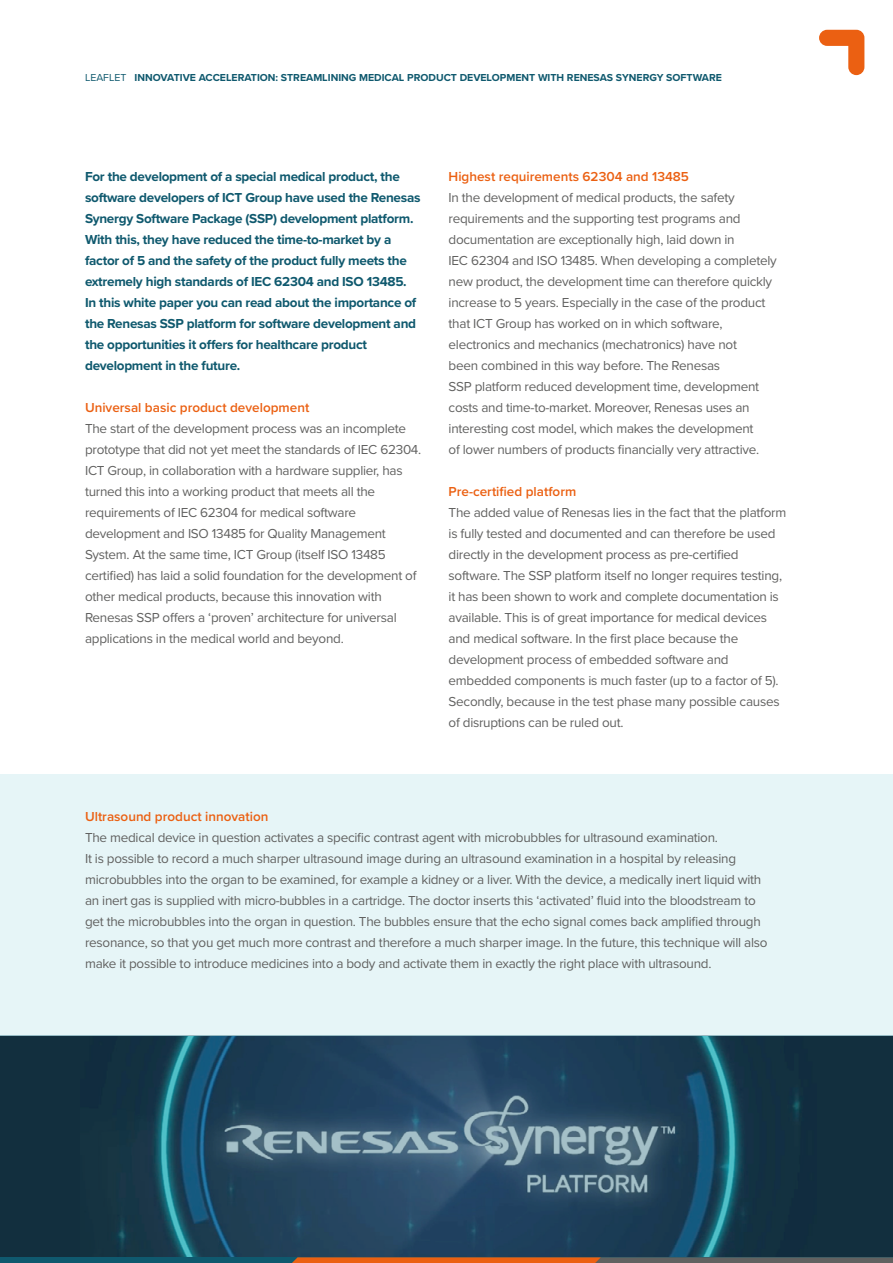
<style>
.page{position:relative;width:893px;height:1263px;background:#fff}
.page>*{position:absolute;margin:0;border:0;box-sizing:border-box;transform-origin:0 0}
.t1{font:13.5px/21px "Proxima Nova";letter-spacing:-.02em;color:#616160}
.t2{font:700 13.5px/21px "Proxima Nova";letter-spacing:-.02em;color:#0f596e}
.t3{font:600 13.5px "Proxima Nova";color:#eb6012}
.t4{font:700 10.5px "Proxima Nova";color:#0f596e}
.s1{font-weight:400}
</style>
<div class="page">
<svg style="left:819px;top:30px;width:45px;height:45px"></svg>
<div style="left:0;top:1257px;width:893px;height:6px;background:#0f596e"></div>
<svg style="left:292px;top:1257px;width:601px;height:6px;background:#9d5f3b"></svg>
<div style="left:0;top:774px;width:893px;height:261px;background:#e6f5f7"></div>
<svg style="left:0;top:1035px;width:893px;height:222px;background:#22455b"></svg>
<p class="t4" style="left:85px;top:70px;width:638px"><span class="s1">LEAFLET</span> INNOVATIVE ACCELERATION: STREAMLINING MEDICAL PRODUCT DEVELOPMENT WITH RENESAS SYNERGY SOFTWARE</p>
<p class="t2" style="left:85px;top:165px;width:337px">For the development of a special medical product, the software developers of ICT Group have used the Renesas Synergy Software Package (SSP) development platform.<br>With this, they have reduced the time-to-market by a factor of 5 and the safety of the product fully meets the extremely high standards of IEC 62304 and ISO 13485.<br>In this white paper you can read about the importance of the Renesas SSP platform for software development and the opportunities it offers for healthcare product development in the future.</p>
<p class="t3" style="left:85px;top:397px;width:226px">Universal basic product development</p>
<p class="t1" style="left:85px;top:417px;width:338px">The start of the development process was an incomplete prototype that did not yet meet the standards of IEC 62304.<br>ICT Group, in collaboration with a hardware supplier, has turned this into a working product that meets all the requirements of IEC 62304 for medical software development and ISO 13485 for Quality Management System. At the same time, ICT Group (itself ISO 13485 certified) has laid a solid foundation for the development of other medical products, because this innovation with Renesas SSP offers a ‘proven’ architecture for universal applications in the medical world and beyond.</p>
<p class="t3" style="left:449px;top:166px;width:242px">Highest requirements 62304 and 13485</p>
<p class="t1" style="left:449px;top:186px;width:330px">In the development of medical products, the safety requirements and the supporting test programs and documentation are exceptionally high, laid down in<br>IEC 62304 and ISO 13485. When developing a completely new product, the development time can therefore quickly increase to 5 years. Especially in the case of the product that ICT Group has worked on in which software, electronics and mechanics (mechatronics) have not<br>been combined in this way before. The Renesas<br>SSP platform reduced development time, development costs and time-to-market. Moreover, Renesas uses an interesting cost model, which makes the development<br>of lower numbers of products financially very attractive.</p>
<p class="t3" style="left:449px;top:481px;width:129px">Pre-certified platform</p>
<p class="t1" style="left:449px;top:501px;width:339px">The added value of Renesas lies in the fact that the platform is fully tested and documented and can therefore be used directly in the development process as pre-certified software. The SSP platform itself no longer requires testing, it has been shown to work and complete documentation is available. This is of great importance for medical devices and medical software. In the first place because the development process of embedded software and embedded components is much faster (up to a factor of 5).<br>Secondly, because in the test phase many possible causes of disruptions can be ruled out.</p>
<p class="t3" style="left:85px;top:806px;width:185px">Ultrasound product innovation</p>
<p class="t1" style="left:85px;top:826px;width:684px">The medical device in question activates a specific contrast agent with microbubbles for ultrasound examination.<br>It is possible to record a much sharper ultrasound image during an ultrasound examination in a hospital by releasing microbubbles into the organ to be examined, for example a kidney or a liver. With the device, a medically inert liquid with an inert gas is supplied with micro-bubbles in a cartridge. The doctor inserts this ‘activated’ fluid into the bloodstream to get the microbubbles into the organ in question. The bubbles ensure that the echo signal comes back amplified through resonance, so that you get much more contrast and therefore a much sharper image. In the future, this technique will also make it possible to introduce medicines into a body and activate them in exactly the right place with ultrasound.</p>
</div>
